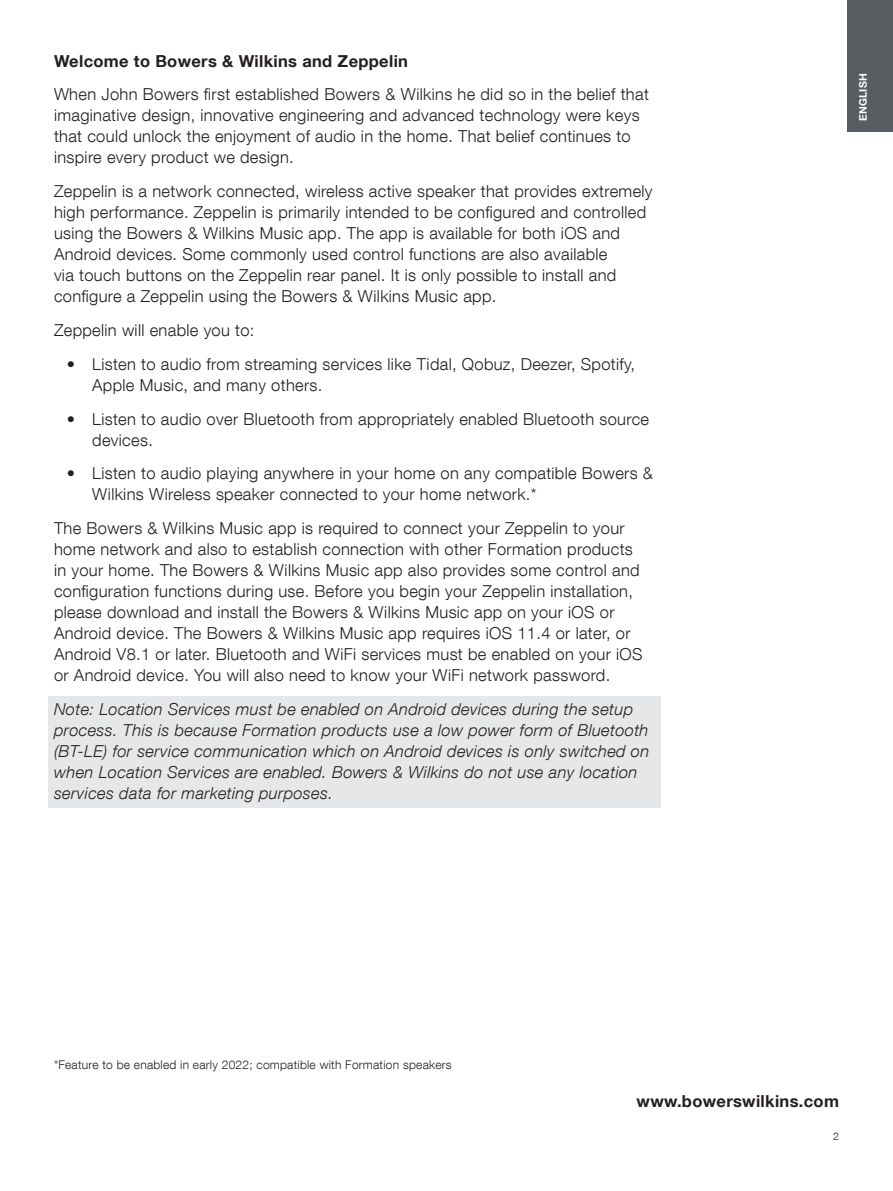
<style>
.page{position:relative;width:893px;height:1191px;background:#fff}
.page>*{position:absolute;margin:0;border:0;box-sizing:border-box;transform-origin:0 0}
.t1{font:300 16.5px/21px "Helvetica Neue LT Com";letter-spacing:.02em;color:#231f20}
.t2{font:italic 300 16.5px/21px "Helvetica Neue LT Com";letter-spacing:.02em;color:#231f20}
.t3{font:700 16.5px "Helvetica Neue LT Com";letter-spacing:.02em;color:#231f20}
.t4{font:300 12px "Helvetica Neue LT Com";letter-spacing:.02em;color:#231f20}
.t5{font:700 10.5px "Helvetica Neue LT Com";letter-spacing:.02em;color:#fff}
.t6{font:300 10.5px "Helvetica Neue LT Com";color:#231f20}
</style>
<div class="page">
<div style="left:847px;top:0;width:46px;height:132px;background:#595d61"></div>
<div style="left:48px;top:696px;width:612px;height:112px;background:#e6e7e9"></div>
<p class="t3" style="left:54px;top:50px;width:356px">Welcome to Bowers &amp; Wilkins and Zeppelin</p>
<p class="t1" style="left:54px;top:84px;width:596px">When John Bowers first established Bowers &amp; Wilkins he did so in the belief that imaginative design, innovative engineering and advanced technology were keys that could unlock the enjoyment of audio in the home. That belief continues to inspire every product we design.</p>
<p class="t1" style="left:54px;top:180px;width:600px">Zeppelin is a network connected, wireless active speaker that provides extremely high performance. Zeppelin is primarily intended to be configured and controlled using the Bowers &amp; Wilkins Music app. The app is available for both iOS and Android devices. Some commonly used control functions are also available<br>via touch buttons on the Zeppelin rear panel. It is only possible to install and configure a Zeppelin using the Bowers &amp; Wilkins Music app.</p>
<p class="t1" style="left:54px;top:319px;width:202px">Zeppelin will enable you to:</p>
<p class="t1" style="left:92px;top:353px;width:544px;text-indent:-26px">• Listen to audio from streaming services like Tidal, Qobuz, Deezer, Spotify,<br>Apple Music, and many others.</p>
<p class="t1" style="left:92px;top:408px;width:558px;text-indent:-26px">• Listen to audio over Bluetooth from appropriately enabled Bluetooth source devices.</p>
<p class="t1" style="left:92px;top:462px;width:562px;text-indent:-26px">• Listen to audio playing anywhere in your home on any compatible Bowers &amp;<br>Wilkins Wireless speaker connected to your home network.*</p>
<p class="t1" style="left:54px;top:517px;width:590px">The Bowers &amp; Wilkins Music app is required to connect your Zeppelin to your home network and also to establish connection with other Formation products in your home. The Bowers &amp; Wilkins Music app also provides some control and configuration functions during use. Before you begin your Zeppelin installation, please download and install the Bowers &amp; Wilkins Music app on your iOS or Android device. The Bowers &amp; Wilkins Music app requires iOS 11.4 or later, or Android V8.1 or later. Bluetooth and WiFi services must be enabled on your iOS or Android device. You will also need to know your WiFi network password.</p>
<p class="t2" style="left:54px;top:698px;width:597px">Note: Location Services must be enabled on Android devices during the setup process. This is because Formation products use a low power form of Bluetooth (BT-LE) for service communication which on Android devices is only switched on when Location Services are enabled. Bowers &amp; Wilkins do not use any location services data for marketing purposes.</p>
<p class="t5" style="left:856px;top:121px;width:49px;rotate:-90deg">ENGLISH</p>
<p class="t4" style="left:54px;top:1057px;width:399px">*Feature to be enabled in early 2022; compatible with Formation speakers</p>
<p class="t3" style="left:637px;top:1091px;width:204px">www.bowerswilkins.com</p>
<p class="t6" style="left:833px;top:1130px;width:7px">2</p>
</div>
